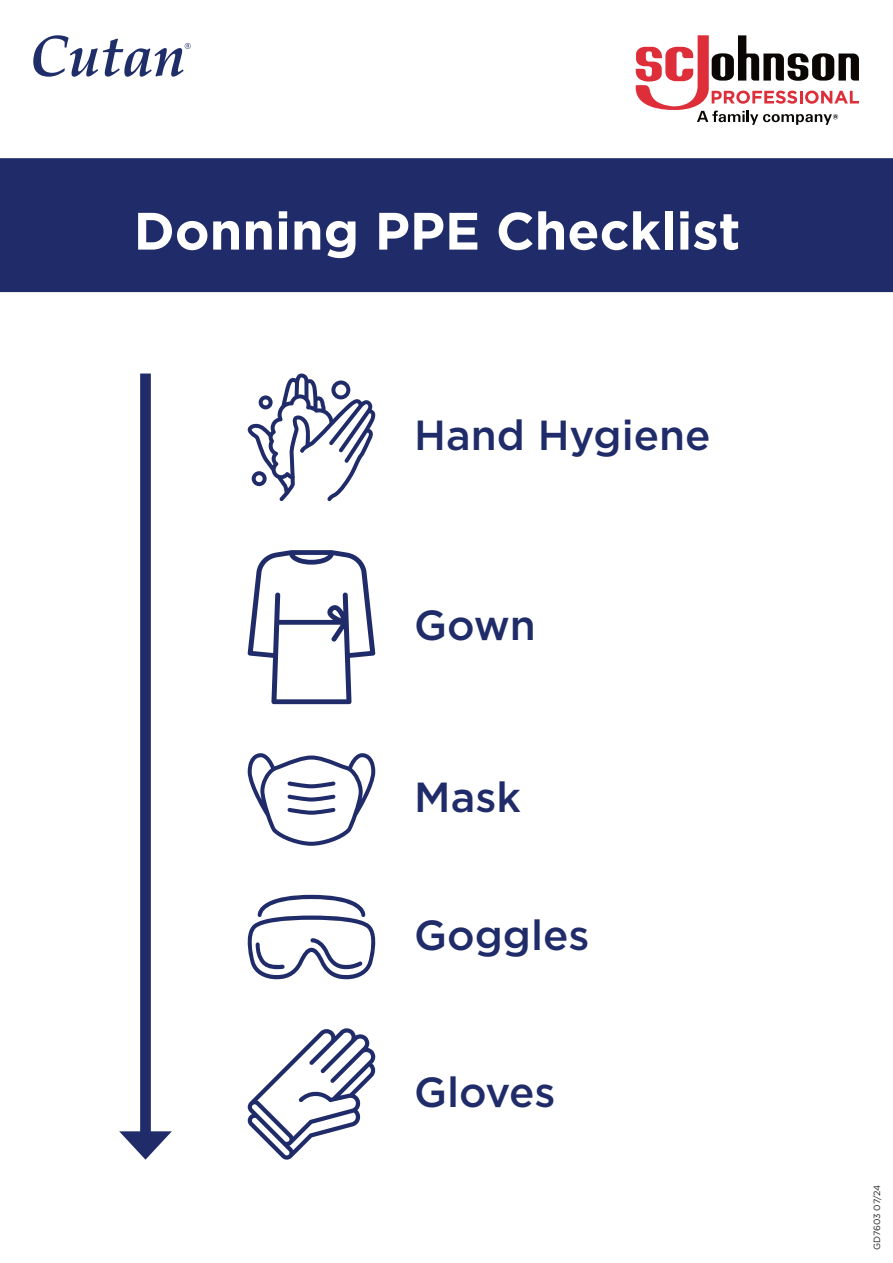
<style>
.page{position:relative;width:893px;height:1263px;background:#fff}
.page>*{position:absolute;margin:0;border:0;box-sizing:border-box;transform-origin:0 0}
.t1{font:700 52.5px "Gotham";color:#fff}
.t2{font:500 42px "Gotham";color:#202c69}
.t3{font:9px "Gotham";letter-spacing:-.01em;color:#231f20}
</style>
<div class="page">
<svg style="left:33px;top:35px;width:158px;height:42px"></svg>
<svg style="left:636px;top:35px;width:223px;height:90px"></svg>
<div style="left:0;top:158px;width:893px;height:134px;background:#202c69"></div>
<svg style="left:247px;top:373px;width:129px;height:128px"></svg>
<svg style="left:248px;top:550px;width:127px;height:154px"></svg>
<svg style="left:248px;top:753px;width:127px;height:93px"></svg>
<svg style="left:247px;top:895px;width:129px;height:84px"></svg>
<svg style="left:247px;top:1028px;width:129px;height:132px"></svg>
<svg style="left:119px;top:373px;width:53px;height:787px"></svg>
<p class="t1" style="left:134px;top:196px;width:608px">Donning PPE Checklist</p>
<p class="t2" style="left:414px;top:408px;width:298px">Hand Hygiene</p>
<p class="t2" style="left:414px;top:597px;width:123px">Gown</p>
<p class="t2" style="left:414px;top:770px;width:108px">Mask</p>
<p class="t2" style="left:414px;top:907px;width:177px">Goggles</p>
<p class="t2" style="left:414px;top:1064px;width:143px">Gloves</p>
<p class="t3" style="left:871px;top:1250px;width:67px;rotate:-90deg">GD7603 07/24</p>
</div>
